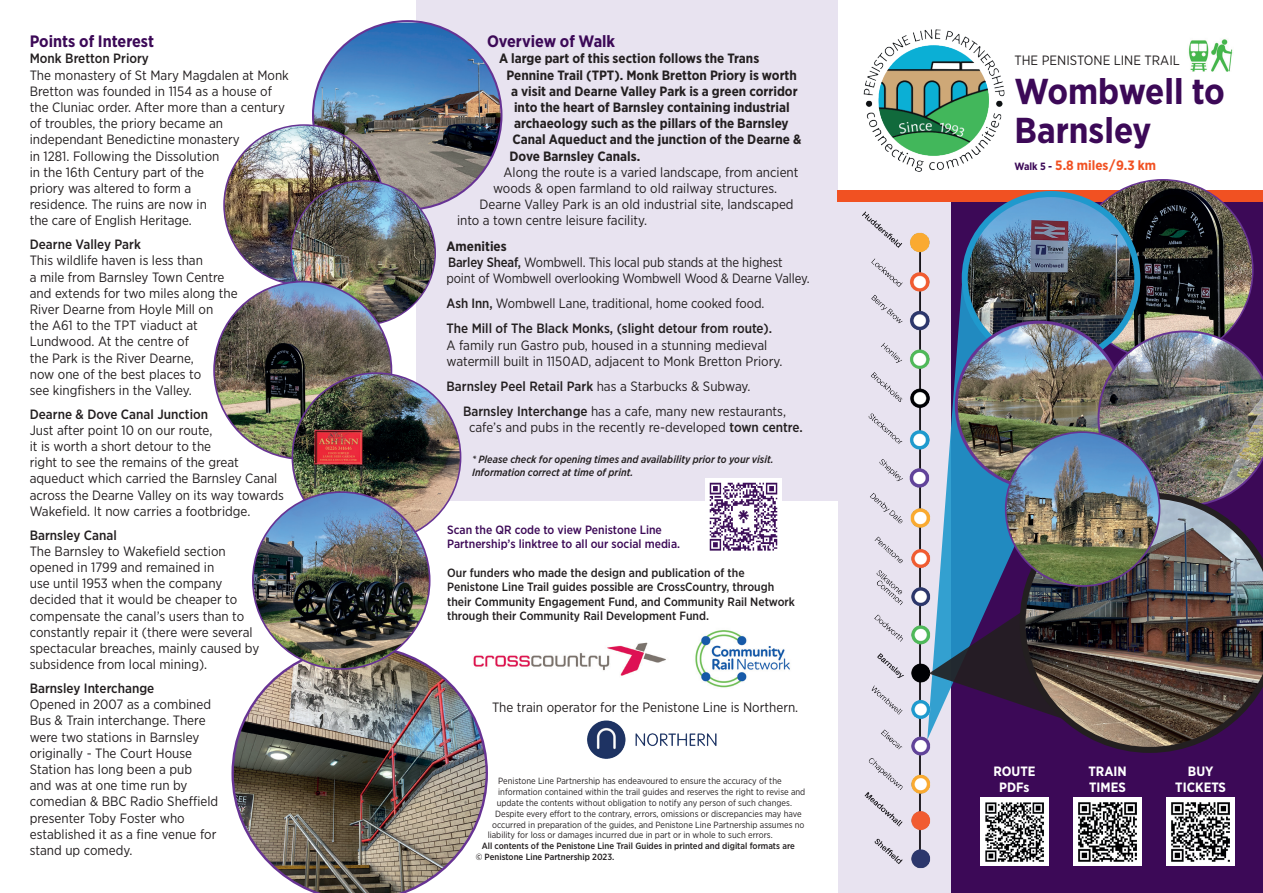
<style>
.page{position:relative;width:1263px;height:893px;background:#fff}
.page>*{position:absolute;margin:0;border:0;box-sizing:border-box;transform-origin:0 0}
.t1{font:700 36px/39px "Gotham Narrow";color:#3c0957}
.t2{font:700 16.5px "Gotham Narrow";color:#3c0957}
.t3{font:13.5px/16.2px "Gotham Narrow";color:#231f20}
.t4{font:700 13.5px "Gotham Narrow";color:#231f20}
.t5{font:500 13.5px/25.2px "Gotham Narrow";color:#231f20}
.t6{font:700 13.5px/16.2px "Gotham Narrow";color:#fff;text-align:center}
.t7{font:700 13.5px "Gotham Narrow";color:#f15122}
.t8{font:500 12px/14.4px "Gotham Narrow";color:#231f20}
.t9{font:500 12px/14.4px "Gotham Narrow";color:#3c0957}
.t10{font:italic 500 10.5px/12.6px "Gotham Narrow";color:#231f20}
.t11{font:9px "Gotham Narrow";color:#231f20}
.t12{font:500 9px/10.8px "Gotham Narrow";color:#231f20}
.s1{font-weight:700}
.s2{font-weight:500}
.s3{font-weight:400}
.s4{font-size:10.5px;color:#3c0957}
</style>
<div class="page">
<div style="left:838px;top:190px;width:116px;height:703px;background:#e8e3f0"></div>
<div style="left:417px;top:0;width:421px;height:500px;background:#e8e3f0"></div>
<div style="left:952px;top:202px;width:311px;height:691px;background:#3c0957"></div>
<img style="left:863px;top:30px;width:141px;height:142px">
<div style="left:838px;top:190px;width:425px;height:12px;background:#f15122"></div>
<img style="left:1188px;top:39px;width:45px;height:33px">
<svg style="left:937px;top:270px;width:82px;height:470px;fill:#218ac0"></svg>
<img style="left:1073px;top:180px;width:180px;height:180px;border-radius:90px">
<img style="left:862px;top:211px;width:70px;height:658px">
<svg style="left:929px;top:609px;width:90px;height:121px"></svg>
<img style="left:313px;top:23px;width:188px;height:185px">
<img style="left:224px;top:125px;width:160px;height:160px;border-radius:80px">
<img style="left:291px;top:181px;width:144px;height:144px;border-radius:72px">
<img style="left:214px;top:282px;width:177px;height:177px;border-radius:89px">
<img style="left:292px;top:373px;width:169px;height:168px;border-radius:84px">
<img style="left:231px;top:645px;width:257px;height:248px">
<img style="left:253px;top:492px;width:177px;height:177px;border-radius:88px">
<div style="left:1073px;top:798px;width:68px;height:68px;background:#fff"></div>
<img style="left:1078px;top:803px;width:59px;height:58px">
<div style="left:1167px;top:798px;width:68px;height:68px;background:#fff"></div>
<img style="left:1171px;top:803px;width:59px;height:58px">
<div style="left:980px;top:798px;width:68px;height:68px;background:#fff"></div>
<img style="left:985px;top:803px;width:59px;height:58px">
<img style="left:965px;top:194px;width:172px;height:168px">
<div style="left:962px;top:191px;width:178px;height:174px;border:6px solid #1f99cd;border-radius:50%"></div>
<img style="left:956px;top:322px;width:166px;height:166px;border-radius:83px">
<img style="left:1097px;top:330px;width:166px;height:163px">
<img style="left:1019px;top:493px;width:244px;height:260px">
<img style="left:1006px;top:432px;width:153px;height:154px;border-radius:77px">
<svg style="left:705px;top:478px;width:77px;height:73px"></svg>
<img style="left:710px;top:483px;width:67px;height:67px">
<img style="left:695px;top:630px;width:95px;height:58px">
<img style="left:587px;top:720px;width:130px;height:39px">
<img style="left:468px;top:642px;width:198px;height:43px">
<p class="t2" style="left:30px;top:31px;width:126px">Points of Interest</p>
<p class="t5" style="left:30px;top:46px;width:121px">Monk Bretton Priory</p>
<p class="t3" style="left:30px;top:67px;width:261px">The monastery of St Mary Magdalen at Monk Bretton was founded in 1154 as a house of the Cluniac order. After more than a century of troubles, the priory became an independant Benedictine monastery<br>in 1281. Following the Dissolution<br>in the 16th Century part of the<br>priory was altered to form a<br>residence. The ruins are now in<br>the care of English Heritage.</p>
<p class="t5" style="left:30px;top:232px;width:113px">Dearne Valley Park</p>
<p class="t3" style="left:30px;top:252px;width:209px">This wildlife haven is less than<br>a mile from Barnsley Town Centre and extends for two miles along the<br>River Dearne from Hoyle Mill on<br>the A61 to the TPT viaduct at<br>Lundwood. At the centre of<br>the Park is the River Dearne,<br>now one of the best places to<br>see kingfishers in the Valley.</p>
<p class="t5" style="left:30px;top:401px;width:180px">Dearne &amp; Dove Canal Junction</p>
<p class="t3" style="left:30px;top:422px;width:256px">Just after point 10 on our route,<br>it is worth a short detour to the<br>right to see the remains of the great aqueduct which carried the Barnsley Canal across the Dearne Valley on its way towards Wakefield. It now carries a footbridge.</p>
<p class="t5" style="left:30px;top:522px;width:89px">Barnsley Canal</p>
<p class="t3" style="left:30px;top:543px;width:231px">The Barnsley to Wakefield section opened in 1799 and remained in<br>use until 1953 when the company decided that it would be cheaper to compensate the canal’s users than to constantly repair it (there were several spectacular breaches, mainly caused by subsidence from local mining).</p>
<p class="t5" style="left:30px;top:675px;width:126px">Barnsley Interchange</p>
<p class="t3" style="left:30px;top:696px;width:190px">Opened in 2007 as a combined<br>Bus &amp; Train interchange. There were two stations in Barnsley originally - The Court House<br>Station has long been a pub<br>and was at one time run by comedian &amp; BBC Radio Sheffield presenter Toby Foster who established it as a fine venue for stand up comedy.</p>
<p class="t2" style="left:487px;top:31px;width:130px">Overview of Walk</p>
<p class="t4" style="left:499px;top:50px;width:262px">A large part of this section follows the Trans</p>
<p class="t4" style="left:506px;top:66px;width:292px">Pennine Trail (TPT). Monk Bretton Priory is worth</p>
<p class="t4" style="left:511px;top:82px;width:288px">a visit and Dearne Valley Park is a green corridor</p>
<p class="t4" style="left:514px;top:99px;width:277px">into the heart of Barnsley containing industrial</p>
<p class="t4" style="left:514px;top:115px;width:276px">archaeology such as the pillars of the Barnsley</p>
<p class="t4" style="left:512px;top:131px;width:290px">Canal Aqueduct and the junction of the Dearne &amp;</p>
<p class="t4" style="left:509px;top:147px;width:132px">Dove Barnsley Canals.</p>
<p class="t3" style="left:503px;top:164px;width:296px">Along the route is a varied landscape, from ancient</p>
<p class="t3" style="left:493px;top:180px;width:286px">woods &amp; open farmland to old railway structures.</p>
<p class="t3" style="left:479px;top:196px;width:316px">Dearne Valley Park is an old industrial site, landscaped</p>
<p class="t3" style="left:457px;top:212px;width:192px">into a town centre leisure facility.</p>
<p class="t3" style="left:446px;top:238px;width:365px"><span class="s1">Amenities<br></span><span class="s2">Barley Sheaf,</span> Wombwell. This local pub stands at the highest point of Wombwell overlooking Wombwell Wood &amp; Dearne Valley.</p>
<p class="t5" style="left:446px;top:291px;width:327px">Ash Inn, <span class="s3">Wombwell Lane, traditional, home cooked food.<br></span>The Mill of The Black Monks, (slight detour from route).</p>
<p class="t3" style="left:446px;top:337px;width:337px">A family run Gastro pub, housed in a stunning medieval watermill built in 1150AD, adjacent to Monk Bretton Priory.</p>
<p class="t3" style="left:463px;top:373px;width:325px;line-height:25.2px;text-indent:-16px"><span class="s2">Barnsley Peel Retail Park</span> has a Starbucks &amp; Subway.<br><span class="s2">Barnsley Interchange</span> has a cafe, many new restaurants,</p>
<p class="t3" style="left:469px;top:419px;width:335px">cafe’s and pubs in the recently re-developed <span class="s2">town centre.</span></p>
<p class="t10" style="left:472px;top:453px;width:303px">* Please check for opening times and availability prior to your visit.<br>Information correct at time of print.</p>
<p class="t9" style="left:447px;top:522px;width:234px">Scan the QR code to view Penistone Line<br>Partnership’s linktree to all our social media.</p>
<p class="t8" style="left:447px;top:565px;width:349px">Our funders who made the design and publication of the Penistone Line Trail guides possible are CrossCountry, through their Community Engagement Fund, and Community Rail Network through their Community Rail Development Fund.</p>
<p class="t3" style="left:492px;top:699px;width:308px">The train operator for the Penistone Line is Northern.</p>
<p class="t11" style="left:498px;top:776px;width:285px">Penistone Line Partnership has endeavoured to ensure the accuracy of the</p>
<p class="t11" style="left:498px;top:786px;width:309px">information contained within the trail guides and reserves the right to revise and</p>
<p class="t11" style="left:497px;top:797px;width:297px">update the contents without obligation to notify any person of such changes.</p>
<p class="t11" style="left:495px;top:808px;width:308px">Despite every effort to the contrary, errors, omissions or discrepancies may have</p>
<p class="t11" style="left:492px;top:819px;width:314px">occurred in preparation of the guides, and Penistone Line Partnership assumes no</p>
<p class="t11" style="left:488px;top:830px;width:286px">liability for loss or damages incurred due in part or in whole to such errors.</p>
<p class="t12" style="left:476px;top:840px;width:321px;text-indent:6px">All contents of the Penistone Line Trail Guides in printed and digital formats are © Penistone Line Partnership 2023.</p>
<p class="t3" style="left:1014px;top:52px;width:167px">THE PENISTONE LINE TRAIL</p>
<h1 class="t1" style="left:1014px;top:72px;width:212px">Wombwell to<br>Barnsley</h1>
<p class="t7" style="left:1014px;top:157px;width:143px"><span class="s4">Walk 5 -</span> 5.8 miles/9.3 km</p>
<p class="t6" style="left:993px;top:763px;width:44px">ROUTE<br>PDFs</p>
<p class="t6" style="left:1088px;top:763px;width:40px;text-align:left">TRAIN<br>TIMES</p>
<p class="t6" style="left:1175px;top:763px;width:52px">BUY<br>TICKETS</p>
</div>
